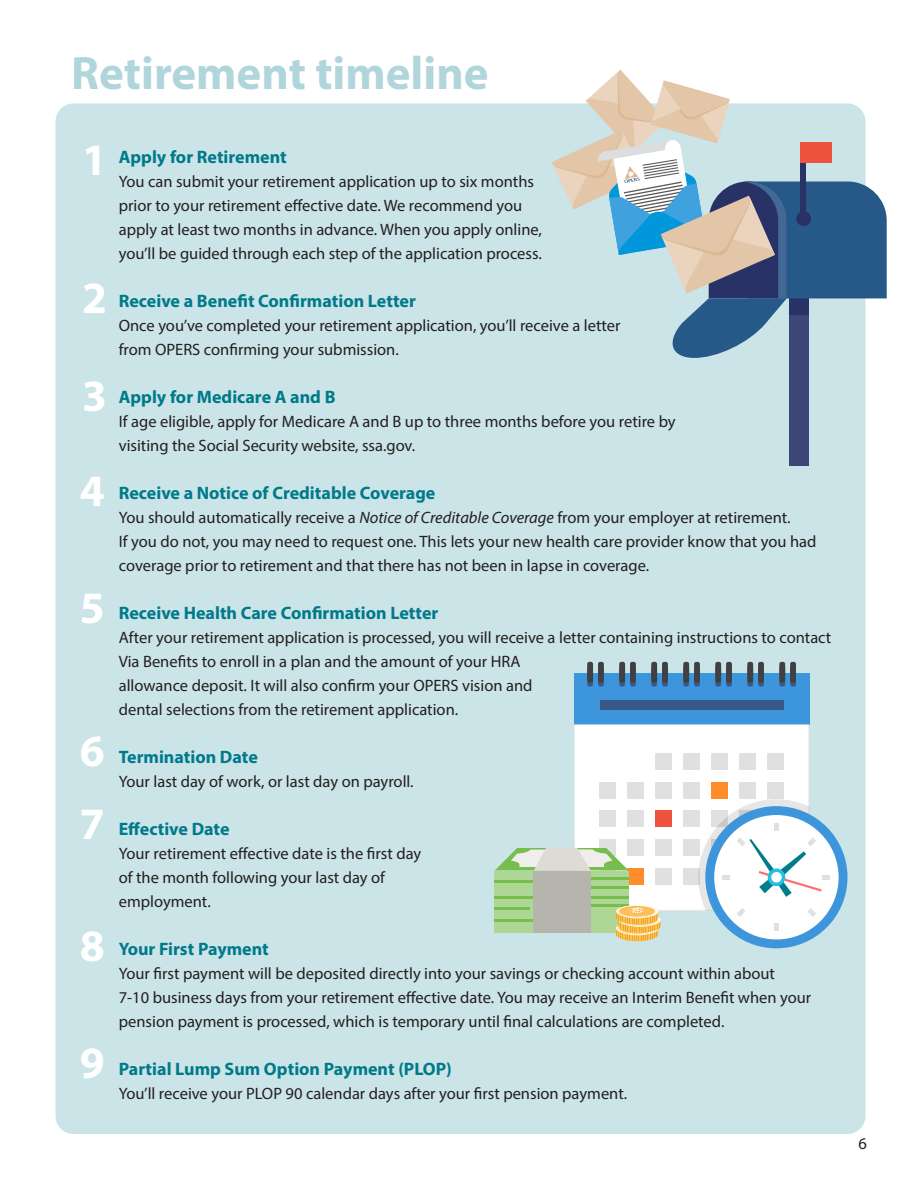
<style>
.page{position:relative;width:918px;height:1188px;background:#fff}
.page>*{position:absolute;margin:0;border:0;box-sizing:border-box;transform-origin:0 0}
.t1{font:700 46.95px "Myriad Pro";color:#b0d6db}
.t2{font:700 45px "Myriad Pro";color:#fff}
.t3{font:700 18px "Myriad Pro";color:#007a8a}
.t4{font:16.5px/24px "Myriad Pro";color:#231f20}
.s1{font-style:italic}
</style>
<div class="page">
<div style="left:56px;top:103px;width:810px;height:1031px;background:#cbe4e7;border-radius:18px"></div>
<div style="left:789px;top:272px;width:19px;height:194px;background:#3e4675"></div>
<svg style="left:552px;top:70px;width:335px;height:288px"></svg>
<div style="left:574px;top:673px;width:235px;height:51px;background:#3d96db"></div>
<div style="left:574px;top:724px;width:235px;height:187px;background:#fff"></div>
<div style="left:655px;top:753px;width:17px;height:17px;background:#e0e0e0"></div>
<div style="left:683px;top:753px;width:17px;height:17px;background:#e0e0e0"></div>
<div style="left:711px;top:753px;width:17px;height:17px;background:#e0e0e0"></div>
<div style="left:739px;top:753px;width:17px;height:17px;background:#e0e0e0"></div>
<div style="left:767px;top:753px;width:17px;height:17px;background:#e0e0e0"></div>
<div style="left:600px;top:782px;width:16px;height:16px;background:#e0e0e0"></div>
<div style="left:628px;top:782px;width:16px;height:16px;background:#e0e0e0"></div>
<div style="left:655px;top:782px;width:17px;height:16px;background:#e0e0e0"></div>
<div style="left:683px;top:782px;width:17px;height:16px;background:#e0e0e0"></div>
<div style="left:711px;top:782px;width:17px;height:16px;background:#ff8c2b"></div>
<div style="left:739px;top:782px;width:17px;height:16px;background:#e0e0e0"></div>
<div style="left:767px;top:782px;width:17px;height:16px;background:#e0e0e0"></div>
<div style="left:600px;top:811px;width:16px;height:16px;background:#e0e0e0"></div>
<div style="left:628px;top:811px;width:16px;height:16px;background:#e0e0e0"></div>
<div style="left:655px;top:811px;width:17px;height:16px;background:#ee5340"></div>
<div style="left:683px;top:811px;width:17px;height:16px;background:#e0e0e0"></div>
<div style="left:600px;top:840px;width:16px;height:16px;background:#e0e0e0"></div>
<div style="left:628px;top:840px;width:16px;height:16px;background:#e0e0e0"></div>
<div style="left:655px;top:840px;width:17px;height:16px;background:#e0e0e0"></div>
<div style="left:683px;top:840px;width:17px;height:16px;background:#e0e0e0"></div>
<div style="left:628px;top:868px;width:16px;height:17px;background:#ff8c2b"></div>
<div style="left:655px;top:868px;width:17px;height:17px;background:#e0e0e0"></div>
<div style="left:683px;top:868px;width:17px;height:17px;background:#e0e0e0"></div>
<div style="left:600px;top:700px;width:184px;height:10px;background:#385987"></div>
<div style="left:587px;top:666px;width:6px;height:20px;background:#385987;border-radius:2px"></div>
<div style="left:598px;top:666px;width:6px;height:20px;background:#385987;border-radius:2px"></div>
<div style="left:619px;top:666px;width:6px;height:20px;background:#385987;border-radius:2px"></div>
<div style="left:630px;top:666px;width:6px;height:20px;background:#385987;border-radius:2px"></div>
<div style="left:651px;top:666px;width:6px;height:20px;background:#385987;border-radius:2px"></div>
<div style="left:662px;top:666px;width:6px;height:20px;background:#385987;border-radius:2px"></div>
<div style="left:683px;top:666px;width:6px;height:20px;background:#385987;border-radius:2px"></div>
<div style="left:694px;top:666px;width:6px;height:20px;background:#385987;border-radius:2px"></div>
<div style="left:715px;top:666px;width:6px;height:20px;background:#385987;border-radius:2px"></div>
<div style="left:726px;top:666px;width:6px;height:20px;background:#385987;border-radius:2px"></div>
<div style="left:747px;top:666px;width:6px;height:20px;background:#385987;border-radius:2px"></div>
<div style="left:758px;top:666px;width:6px;height:20px;background:#385987;border-radius:2px"></div>
<div style="left:779px;top:666px;width:6px;height:20px;background:#385987;border-radius:2px"></div>
<div style="left:790px;top:666px;width:6px;height:20px;background:#385987;border-radius:2px"></div>
<div style="left:587px;top:662px;width:6px;height:21px;background:#404040;border-radius:2px"></div>
<div style="left:598px;top:662px;width:6px;height:21px;background:#404040;border-radius:2px"></div>
<div style="left:619px;top:662px;width:6px;height:21px;background:#404040;border-radius:2px"></div>
<div style="left:630px;top:662px;width:6px;height:21px;background:#404040;border-radius:2px"></div>
<div style="left:651px;top:662px;width:6px;height:21px;background:#404040;border-radius:2px"></div>
<div style="left:662px;top:662px;width:6px;height:21px;background:#404040;border-radius:2px"></div>
<div style="left:683px;top:662px;width:6px;height:21px;background:#404040;border-radius:2px"></div>
<div style="left:694px;top:662px;width:6px;height:21px;background:#404040;border-radius:2px"></div>
<div style="left:715px;top:662px;width:6px;height:21px;background:#404040;border-radius:2px"></div>
<div style="left:726px;top:662px;width:6px;height:21px;background:#404040;border-radius:2px"></div>
<div style="left:747px;top:662px;width:6px;height:21px;background:#404040;border-radius:2px"></div>
<div style="left:758px;top:662px;width:6px;height:21px;background:#404040;border-radius:2px"></div>
<div style="left:779px;top:662px;width:6px;height:21px;background:#404040;border-radius:2px"></div>
<div style="left:790px;top:662px;width:6px;height:21px;background:#404040;border-radius:2px"></div>
<div style="left:705px;top:806px;width:143px;height:142px;background:#3d96db;border-radius:50%"></div>
<div style="left:714px;top:815px;width:125px;height:124px;background:#fff;border-radius:50%"></div>
<div style="left:774px;top:923px;width:5px;height:8px;background:#e0e0e0"></div>
<div style="left:822px;top:875px;width:8px;height:5px;background:#e0e0e0"></div>
<svg style="left:698px;top:799px;width:124px;height:118px"></svg>
<div style="left:494px;top:871px;width:135px;height:62px;background:#aed695"></div>
<hr style="left:494px;top:880px;width:49px;height:2px;background:#77be4e">
<hr style="left:536px;top:886px;width:93px;height:2px;background:#77be4e">
<hr style="left:591px;top:896px;width:38px;height:3px;background:#77be4e">
<hr style="left:494px;top:896px;width:49px;height:3px;background:#77be4e">
<hr style="left:494px;top:919px;width:44px;height:3px;background:#77be4e">
<hr style="left:586px;top:905px;width:43px;height:2px;background:#77be4e">
<hr style="left:580px;top:878px;width:49px;height:2px;background:#77be4e">
<hr style="left:494px;top:907px;width:36px;height:2px;background:#77be4e">
<div style="left:534px;top:871px;width:57px;height:62px;background:#b5b5ad"></div>
<svg style="left:495px;top:848px;width:134px;height:23px;background:#c9dbbd"></svg>
<svg style="left:616px;top:905px;width:45px;height:36px;background:#f3c976"></svg>
<p class="t1" style="left:71px;top:43px;width:419px">Retirement timeline</p>
<p class="t2" style="left:82px;top:131px;width:26px">1</p>
<p class="t2" style="left:82px;top:269px;width:26px">2</p>
<p class="t2" style="left:82px;top:367px;width:26px">3</p>
<p class="t2" style="left:80px;top:461px;width:26px">4</p>
<p class="t2" style="left:80px;top:578px;width:26px">5</p>
<p class="t2" style="left:80px;top:722px;width:26px">6</p>
<p class="t2" style="left:80px;top:795px;width:26px">7</p>
<p class="t2" style="left:80px;top:916px;width:26px">8</p>
<p class="t2" style="left:80px;top:1033px;width:26px">9</p>
<p class="t3" style="left:119px;top:145px;width:169px">Apply for Retirement</p>
<p class="t4" style="left:119px;top:169px;width:425px">You can submit your retirement application up to six months prior to your retirement effective date. We recommend you apply at least two months in advance. When you apply online, you’ll be guided through each step of the application process.</p>
<p class="t3" style="left:119px;top:289px;width:299px">Receive a Benefit Confirmation Letter</p>
<p class="t4" style="left:119px;top:313px;width:503px">Once you’ve completed your retirement application, you’ll receive a letter from OPERS confirming your submission.</p>
<p class="t3" style="left:119px;top:385px;width:218px">Apply for Medicare A and B</p>
<p class="t4" style="left:119px;top:409px;width:558px">If age eligible, apply for Medicare A and B up to three months before you retire by visiting the Social Security website, ssa.gov.</p>
<p class="t3" style="left:119px;top:481px;width:318px">Receive a Notice of Creditable Coverage</p>
<p class="t4" style="left:119px;top:505px;width:673px">You should automatically receive a <span class="s1">Notice of Creditable Coverage</span> from your employer at retirement.</p>
<p class="t4" style="left:119px;top:529px;width:699px">If you do not, you may need to request one. This lets your new health care provider know that you had coverage prior to retirement and that there has not been in lapse in coverage.</p>
<p class="t3" style="left:119px;top:601px;width:321px">Receive Health Care Confirmation Letter</p>
<p class="t4" style="left:119px;top:625px;width:714px">After your retirement application is processed, you will receive a letter containing instructions to contact<br>Via Benefits to enroll in a plan and the amount of your HRA</p>
<p class="t4" style="left:119px;top:673px;width:415px">allowance deposit. It will also confirm your OPERS vision and</p>
<p class="t4" style="left:119px;top:697px;width:341px">dental selections from the retirement application.</p>
<p class="t3" style="left:119px;top:745px;width:141px">Termination Date</p>
<p class="t4" style="left:119px;top:769px;width:296px">Your last day of work, or last day on payroll.</p>
<p class="t3" style="left:119px;top:817px;width:112px">Effective Date</p>
<p class="t4" style="left:119px;top:841px;width:304px">Your retirement effective date is the first day</p>
<p class="t4" style="left:119px;top:865px;width:268px">of the month following your last day of</p>
<p class="t4" style="left:119px;top:889px;width:93px">employment.</p>
<p class="t3" style="left:119px;top:937px;width:152px">Your First Payment</p>
<p class="t4" style="left:119px;top:961px;width:658px">Your first payment will be deposited directly into your savings or checking account within about</p>
<p class="t4" style="left:119px;top:985px;width:694px">7-10 business days from your retirement effective date. You may receive an Interim Benefit when your pension payment is processed, which is temporary until final calculations are completed.</p>
<p class="t3" style="left:119px;top:1057px;width:335px">Partial Lump Sum Option Payment (PLOP)</p>
<p class="t4" style="left:119px;top:1081px;width:510px">You’ll receive your PLOP 90 calendar days after your first pension payment.</p>
<p class="t4" style="left:858px;top:1131px;width:10px">6</p>
</div>
